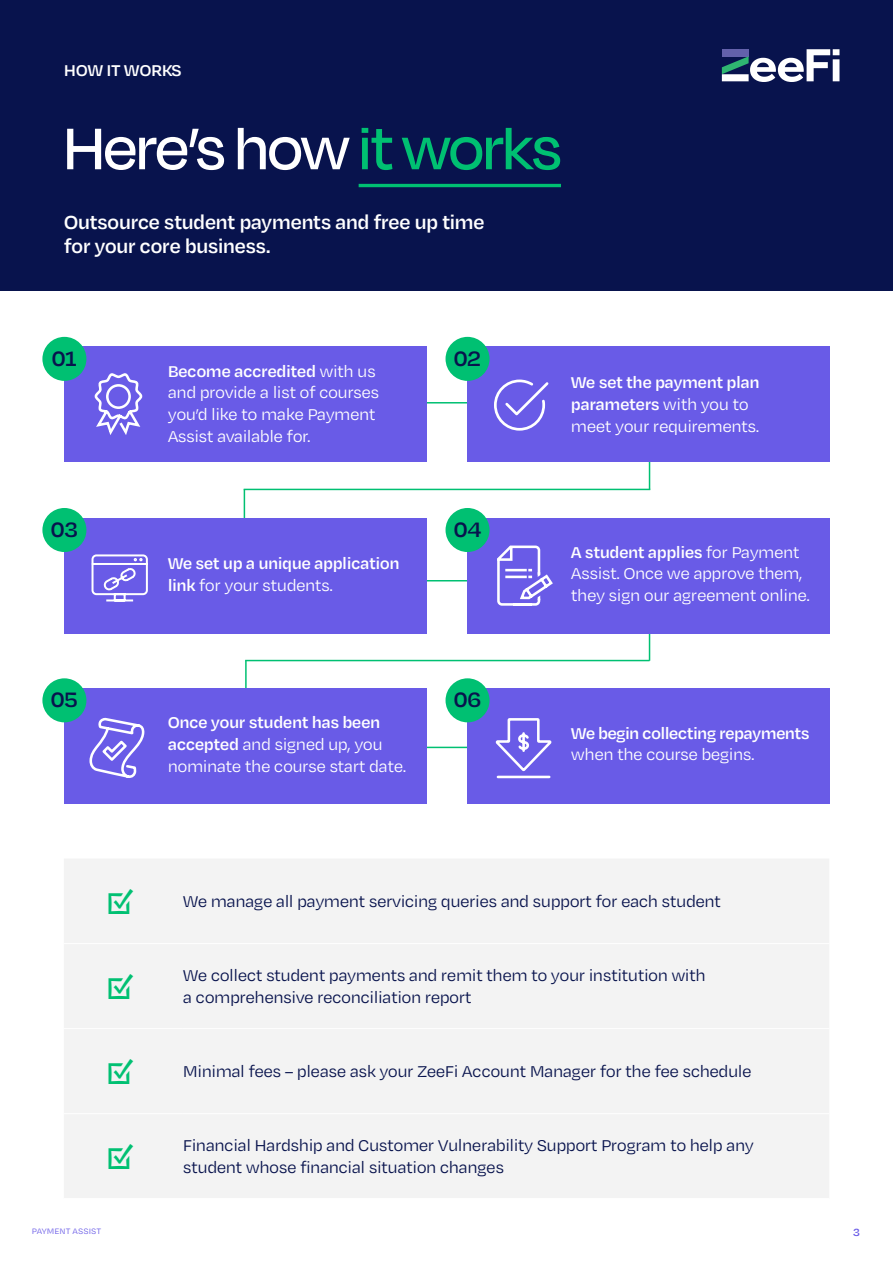
<style>
.page{position:relative;width:893px;height:1263px;background:#fff}
.page>*{position:absolute;margin:0;border:0;box-sizing:border-box;transform-origin:0 0}
.t1{font:500 67.5px "Degular Display";color:#fff}
.t2{font:600 37.5px "Degular Text";color:#00c072}
.t3{font:600 24px "Degular Text";letter-spacing:-.04em;color:#08134d}
.t4{font:600 21.75px/24px "Degular Text";letter-spacing:-.035em;color:#fff}
.t5{font:18px/21.6px "Degular Text";letter-spacing:-.03em;color:#fff}
.t6{font:18px/21.6px "Degular Text";letter-spacing:-.03em;color:#08134d}
.t7{font:600 18px/21.6px "Degular Text";letter-spacing:-.04em;color:#fff}
.t8{font:600 12px "Degular Text";color:#695be7}
.t9{font:9px "Degular Text";letter-spacing:.005em;color:#695be7}
.s1{color:#00c072}
.s2{font-weight:600}
.s3{font-weight:400}
.s4{font-weight:600;font-size:37.5px;color:#00c072}
</style>
<div class="page">
<div style="left:0;top:0;width:893px;height:291px;background:#08134d"></div>
<svg style="left:722px;top:49px;width:117px;height:33px"></svg>
<div style="left:64px;top:859px;width:765px;height:339px;background:#f3f3f3"></div>
<hr style="left:64px;top:943px;width:119px;height:1px;background:#fff">
<hr style="left:183px;top:943px;width:646px;height:1px;background:#fff">
<hr style="left:64px;top:1028px;width:119px;height:1px;background:#fff">
<hr style="left:183px;top:1028px;width:646px;height:1px;background:#fff">
<hr style="left:64px;top:1113px;width:119px;height:1px;background:#fff">
<hr style="left:183px;top:1113px;width:646px;height:1px;background:#fff">
<svg style="left:649px;top:462px;width:1px;height:27px"></svg>
<hr style="left:244px;top:489px;width:406px;height:1px;background:#00c072">
<svg style="left:244px;top:490px;width:1px;height:28px"></svg>
<hr style="left:377px;top:402px;width:137px;height:1px;background:#00c072">
<div style="left:64px;top:347px;width:362px;height:115px;background:#695be7"></div>
<div style="left:42px;top:337px;width:44px;height:44px;background:#00c072;border-radius:50%"></div>
<hr style="left:388px;top:747px;width:125px;height:1px;background:#00c072">
<hr style="left:388px;top:580px;width:125px;height:1px;background:#00c072">
<div style="left:64px;top:518px;width:362px;height:115px;background:#695be7"></div>
<div style="left:42px;top:508px;width:44px;height:44px;background:#00c072;border-radius:50%"></div>
<svg style="left:649px;top:633px;width:1px;height:28px"></svg>
<hr style="left:245px;top:660px;width:404px;height:1px;background:#00c072">
<hr style="left:245px;top:660px;width:2px;height:29px;background:#00c072">
<div style="left:64px;top:688px;width:362px;height:116px;background:#695be7"></div>
<div style="left:467px;top:347px;width:362px;height:115px;background:#695be7"></div>
<div style="left:445px;top:337px;width:45px;height:44px;background:#00c072;border-radius:50%"></div>
<div style="left:467px;top:518px;width:363px;height:115px;background:#695be7"></div>
<div style="left:445px;top:508px;width:45px;height:44px;background:#00c072;border-radius:50%"></div>
<div style="left:467px;top:688px;width:363px;height:116px;background:#695be7"></div>
<div style="left:445px;top:678px;width:45px;height:44px;background:#00c072;border-radius:50%"></div>
<div style="left:42px;top:678px;width:44px;height:44px;background:#00c072;border-radius:50%"></div>
<svg style="left:94px;top:373px;width:49px;height:62px"></svg>
<svg style="left:497px;top:545px;width:56px;height:61px"></svg>
<svg style="left:495px;top:718px;width:57px;height:61px"></svg>
<svg style="left:494px;top:379px;width:55px;height:52px"></svg>
<svg style="left:91px;top:554px;width:57px;height:48px"></svg>
<svg style="left:89px;top:717px;width:56px;height:61px"></svg>
<hr style="left:359px;top:184px;width:202px;height:3px;background:#00c072">
<p class="t7" style="left:64px;top:58px;width:120px">HOW IT WORKS</p>
<h1 class="t1" style="left:64px;top:110px;width:498px">Here’s how <span class="s1">it works</span></h1>
<p class="t4" style="left:64px;top:209px;width:422px">Outsource student payments and free up time for your core business.</p>
<h3 class="t3" style="left:52px;top:342px;width:27px">01</h3>
<h3 class="t3" style="left:50px;top:513px;width:30px">03</h3>
<p class="t5" style="left:168px;top:359px;width:213px"><span class="s2">Become accredited</span> with us and provide a list of courses you’d like to make Payment<br>Assist available for.</p>
<p class="t7" style="left:168px;top:552px;width:234px">We set up a unique application link <span class="s3">for your students.</span></p>
<h3 class="t3" style="left:454px;top:342px;width:30px">02</h3>
<h3 class="t3" style="left:453px;top:513px;width:30px">04</h3>
<h3 class="t3" style="left:50px;top:684px;width:30px">05</h3>
<h3 class="t3" style="left:453px;top:684px;width:30px">06</h3>
<p class="t5" style="left:168px;top:711px;width:240px"><span class="s2">Once your student has been accepted</span> and signed up, you nominate the course start date.</p>
<p class="t5" style="left:571px;top:371px;width:190px"><span class="s2">We set the payment plan parameters</span> with you to meet your requirements.</p>
<p class="t5" style="left:571px;top:540px;width:241px"><span class="s2">A student applies</span> for Payment<br>Assist. Once we approve them, they sign our agreement online.</p>
<p class="t7" style="left:571px;top:721px;width:240px">We begin collecting repayments</p>
<p class="t5" style="left:571px;top:743px;width:185px">when the course begins.</p>
<p class="t6" style="left:102px;top:890px;width:620px"><span class="s4">☑</span> We manage all payment servicing queries and support for each student</p>
<h2 class="t2" style="left:102px;top:962px;width:35px">☑</h2>
<p class="t6" style="left:183px;top:964px;width:524px">We collect student payments and remit them to your institution with a comprehensive reconciliation report</p>
<p class="t6" style="left:102px;top:1060px;width:651px"><span class="s4">☑</span> Minimal fees – please ask your ZeeFi Account Manager for the fee schedule</p>
<h2 class="t2" style="left:102px;top:1132px;width:35px">☑</h2>
<p class="t6" style="left:183px;top:1134px;width:572px">Financial Hardship and Customer Vulnerability Support Program to help any student whose financial situation changes</p>
<p class="t9" style="left:32px;top:1225px;width:71px">PAYMENT ASSIST</p>
<p class="t8" style="left:853px;top:1224px;width:9px">3</p>
</div>
